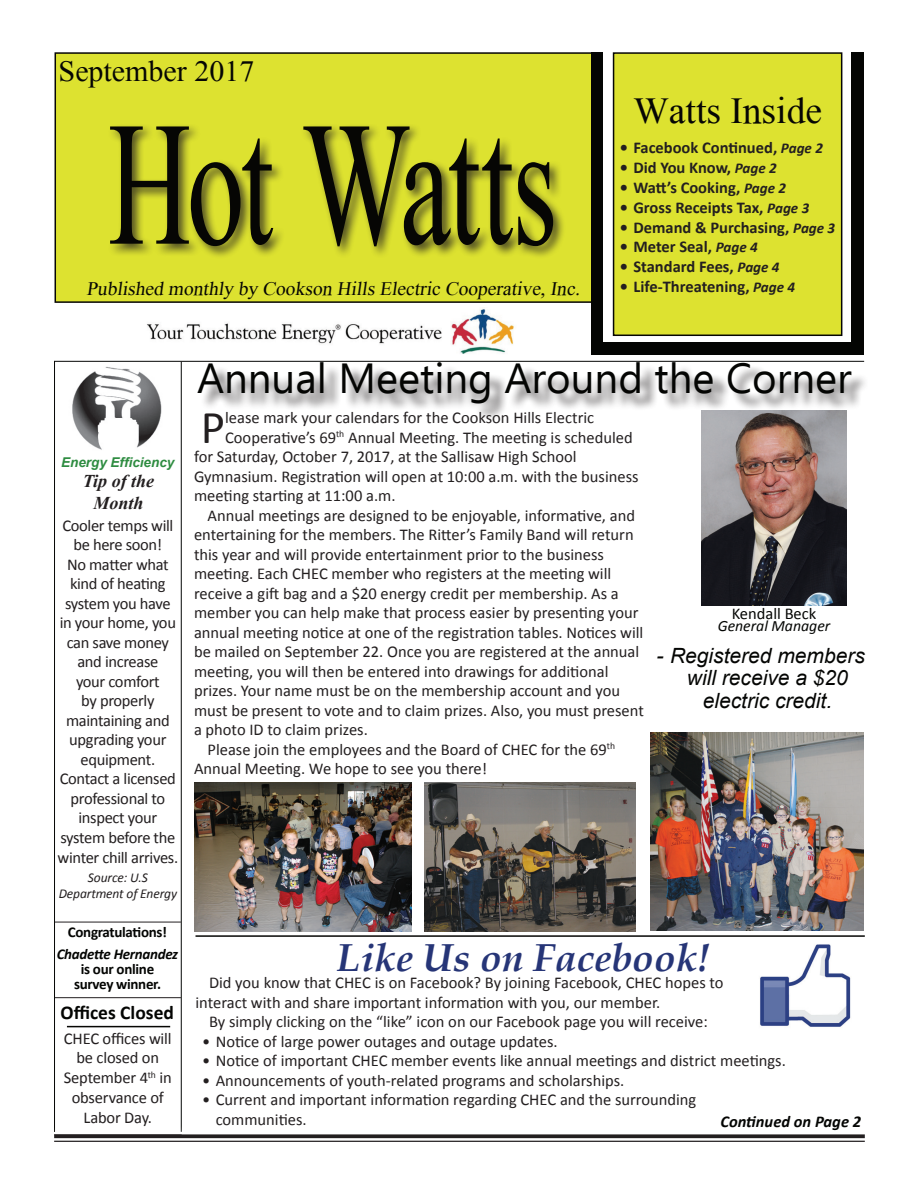
<style>
.page{position:relative;width:918px;height:1188px;background:#fff}
.page>*{position:absolute;margin:0;border:0;box-sizing:border-box;transform-origin:0 0}
.t1{font:177px "Mongolian Baiti";letter-spacing:-.025em;color:#060604;scale:.65 1}
.t2{font:47.25px "Calibri";color:#231f20}
.t3{font:42px "Ebrima";color:#040503}
.t4{font:italic 700 39px "Book Antiqua";color:#263577}
.t5{font:37.5px "Mongolian Baiti";color:#060604}
.t6{font:30px "Mongolian Baiti";color:#060604}
.t7{font:italic 21px "Arial";color:#040503}
.t8{font:19.5px "Mongolian Baiti";color:#060604}
.t9{font:700 19.5px "Calibri";color:#040503}
.t10{font:italic 700 18px/21.6px "Times New Roman";color:#231f20;text-align:center}
.t11{font:16.5px/19.8px "Calibri";color:#231f20}
.t12{font:16.5px/19.5px "Calibri";letter-spacing:-.02em;color:#231f20;text-align:center}
.t13{font:700 16.5px "Calibri";color:#231f20}
.t14{font:italic 700 16.5px "Calibri";color:#040503}
.t15{font:16.5px "Calibri";color:#040503}
.t16{font:italic 15.75px "Calibri";color:#040503}
.t17{font:700 15px/15px "Calibri";letter-spacing:-.02em;color:#040503;text-align:center}
.t18{font:italic 700 15px "Calibri";letter-spacing:-.02em;color:#040503}
.t19{font:italic 13.5px/16.2px "Calibri";letter-spacing:-.01em;color:#231f20;text-align:center}
.t20{font:italic 700 13.5px "Arial";color:#2e8c41}
.s1{font-style:italic;font-size:15px}
</style>
<div class="page">
<div style="left:55px;top:52px;width:565px;height:251px;background:#dde230;border:2px solid #060604"></div>
<hr style="left:54px;top:361px;width:1px;height:771px;background:#040503">
<div style="left:591px;top:52px;width:273px;height:302px;background:#040503"></div>
<div style="left:604px;top:49px;width:247px;height:293px;background:#fff"></div>
<img style="left:147px;top:309px;width:367px;height:45px">
<hr style="left:54px;top:361px;width:810px;height:1px;background:#040504">
<div style="left:107px;top:123px;width:459px;height:136px;background:#231f20;opacity:.75"></div>
<div style="left:613px;top:52px;width:229px;height:284px;background:#dde230;border:2px solid #060604"></div>
<hr style="left:55px;top:997px;width:126px;height:1px;background:#231f20">
<hr style="left:181px;top:362px;width:1px;height:770px;background:#050706">
<div style="left:45px;top:1125px;width:829px;height:27px;background:#fff"></div>
<svg style="left:54px;top:1134px;width:811px;height:4px;background:#373435"></svg>
<hr style="left:54px;top:1141px;width:811px;height:1px;background:#231f20">
<img style="left:72px;top:366px;width:90px;height:84px">
<hr style="left:55px;top:922px;width:126px;height:1px;background:#231f20">
<hr style="left:196px;top:935px;width:669px;height:2px;background:#060604">
<hr style="left:67px;top:1026px;width:103px;height:1px;background:#060604">
<div style="left:200px;top:364px;width:669px;height:57px;background:#231f20;opacity:.75"></div>
<img style="left:194px;top:782px;width:218px;height:149px">
<img style="left:425px;top:783px;width:211px;height:148px">
<img style="left:651px;top:732px;width:212px;height:198px">
<img style="left:702px;top:411px;width:144px;height:194px">
<img style="left:760px;top:944px;width:91px;height:83px">
<h3 class="t6" style="left:59px;top:55px;width:197px">September 2017</h3>
<h1 class="t1" style="left:108px;top:90px;width:692px">Hot Watts</h1>
<p class="t8" style="left:86px;top:278px;width:498px">Published monthly by Cookson Hills Electric Cooperative, Inc.</p>
<h3 class="t5" style="left:634px;top:91px;width:190px">Watts Inside</h3>
<p class="t13" style="left:620px;top:137px;width:205px">• Facebook Continued, <span class="s1">Page 2</span></p>
<p class="t13" style="left:620px;top:157px;width:158px">• Did You Know, <span class="s1">Page 2</span></p>
<p class="t13" style="left:620px;top:177px;width:168px">• Watt’s Cooking, <span class="s1">Page 2</span></p>
<p class="t13" style="left:620px;top:197px;width:191px">• Gross Receipts Tax, <span class="s1">Page 3</span></p>
<p class="t13" style="left:620px;top:217px;width:217px">• Demand &amp; Purchasing, <span class="s1">Page 3</span></p>
<p class="t13" style="left:620px;top:236px;width:139px">• Meter Seal, <span class="s1">Page 4</span></p>
<p class="t13" style="left:620px;top:256px;width:161px">• Standard Fees, <span class="s1">Page 4</span></p>
<p class="t13" style="left:620px;top:276px;width:177px">• Life-Threatening, <span class="s1">Page 4</span></p>
<p class="t20" style="left:61px;top:454px;width:115px">Energy Efficiency</p>
<p class="t10" style="left:83px;top:470px;width:73px">Tip of the<br>Month</p>
<p class="t12" style="left:58px;top:516px;width:122px">Cooler temps will be here soon!<br>No matter what kind of heating system you have in your home, you can save money and increase<br>your comfort<br>by properly maintaining and upgrading your equipment.<br>Contact a licensed professional to inspect your system before the winter chill arrives.</p>
<p class="t19" style="left:59px;top:869px;width:120px">Source: U.S<br>Department of Energy</p>
<p class="t17" style="left:68px;top:924px;width:101px">Congratulations!</p>
<p class="t18" style="left:57px;top:945px;width:123px">Chadette Hernandez</p>
<p class="t17" style="left:74px;top:962px;width:89px">is our online survey winner.</p>
<p class="t9" style="left:61px;top:1000px;width:115px">Offices Closed</p>
<p class="t11" style="left:64px;top:1028px;width:109px;text-align:center">CHEC offices will be closed on<br>September 4<sup>th</sup> in observance of<br>Labor Day.</p>
<h3 class="t3" style="left:197px;top:348px;width:656px">Annual Meeting Around the Corner</h3>
<h2 class="t2" style="left:201px;top:397px;width:26px">P</h2>
<p class="t11" style="left:225px;top:408px;width:371px">lease mark your calendars for the Cookson Hills Electric</p>
<p class="t11" style="left:225px;top:427px;width:409px">Cooperative’s 69<sup>th</sup> Annual Meeting. The meeting is scheduled</p>
<p class="t11" style="left:194px;top:447px;width:384px">for Saturday, October 7, 2017, at the Sallisaw High School</p>
<p class="t11" style="left:194px;top:466px;width:446px">Gymnasium. Registration will open at 10:00 a.m. with the business</p>
<p class="t11" style="left:194px;top:486px;width:203px">meeting starting at 11:00 a.m.</p>
<p class="t11" style="left:208px;top:505px;width:429px">Annual meetings are designed to be enjoyable, informative, and</p>
<p class="t11" style="left:194px;top:525px;width:441px">entertaining for the members. The Ritter’s Family Band will return</p>
<p class="t11" style="left:194px;top:544px;width:412px">this year and will provide entertainment prior to the business</p>
<p class="t11" style="left:194px;top:564px;width:419px">meeting. Each CHEC member who registers at the meeting will</p>
<p class="t11" style="left:194px;top:583px;width:426px">receive a gift bag and a $20 energy credit per membership. As a</p>
<p class="t11" style="left:194px;top:603px;width:446px">member you can help make that process easier by presenting your</p>
<p class="t11" style="left:194px;top:622px;width:451px">annual meeting notice at one of the registration tables. Notices will</p>
<p class="t11" style="left:194px;top:642px;width:447px">be mailed on September 22. Once you are registered at the annual</p>
<p class="t11" style="left:194px;top:661px;width:416px">meeting, you will then be entered into drawings for additional</p>
<p class="t11" style="left:194px;top:681px;width:428px">prizes. Your name must be on the membership account and you</p>
<p class="t11" style="left:194px;top:700px;width:451px">must be present to vote and to claim prizes. Also, you must present</p>
<p class="t11" style="left:194px;top:720px;width:175px">a photo ID to claim prizes.</p>
<p class="t11" style="left:208px;top:739px;width:409px">Please join the employees and the Board of CHEC for the 69<sup>th</sup></p>
<p class="t11" style="left:194px;top:759px;width:295px">Annual Meeting. We hope to see you there!</p>
<p class="t15" style="left:732px;top:603px;width:86px">Kendall Beck</p>
<p class="t16" style="left:718px;top:615px;width:114px">General Manager</p>
<p class="t7" style="left:657px;top:642px;width:210px">- Registered members</p>
<p class="t7" style="left:687px;top:664px;width:163px">will receive a $20</p>
<p class="t7" style="left:703px;top:687px;width:131px">electric credit.</p>
<h3 class="t4" style="left:337px;top:930px;width:375px">Like Us on Facebook!</h3>
<p class="t11" style="left:196px;top:973px;width:530px;text-indent:13px">Did you know that CHEC is on Facebook? By joining Facebook, CHEC hopes to interact with and share important information with you, our member.</p>
<p class="t11" style="left:209px;top:1012px;width:500px">By simply clicking on the “like” icon on our Facebook page you will receive:</p>
<p class="t11" style="left:202px;top:1031px;width:357px">• Notice of large power outages and outage updates.</p>
<p class="t11" style="left:202px;top:1051px;width:585px">• Notice of important CHEC member events like annual meetings and district meetings.</p>
<p class="t11" style="left:202px;top:1070px;width:424px">• Announcements of youth-related programs and scholarships.</p>
<p class="t11" style="left:216px;top:1090px;width:482px;text-indent:-13px">• Current and important information regarding CHEC and the surrounding communities.</p>
<p class="t14" style="left:721px;top:1111px;width:142px">Continued on Page 2</p>
</div>
